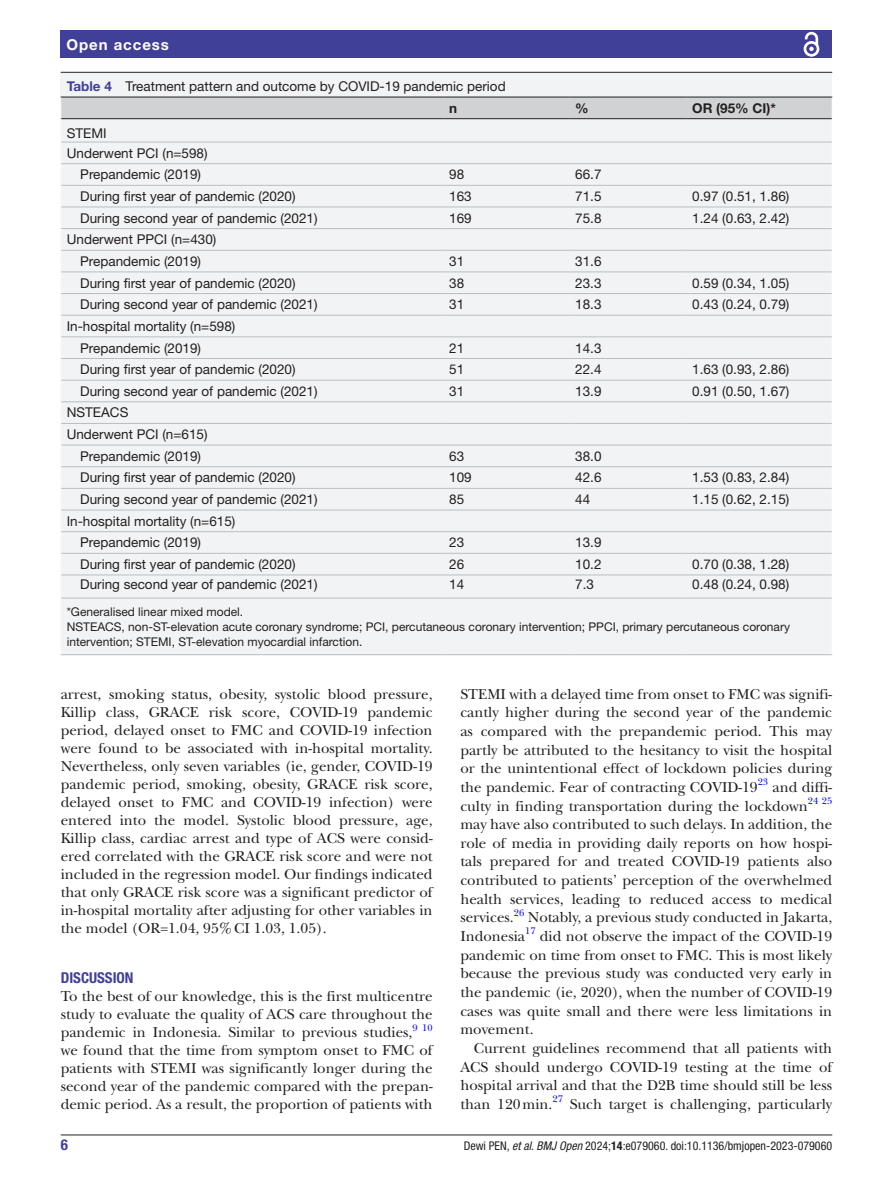
<style>
.page{position:relative;width:893px;height:1191px;background:#fff}
.page>*{position:absolute;margin:0;border:0;box-sizing:border-box;transform-origin:0 0}
.t1{font:15px/18.6px "New Baskerville";color:#231f20;text-align:justify}
.t2{font:700 condensed 15px "Helvetica Neue LT Std";color:#414099}
.t3{font:700 15px "Helvetica Neue LT Std";letter-spacing:.065em;color:#fff}
.t4{font:13.5px/21.6px "Helvetica Neue LT Std";color:#231f20}
.t5{font:700 13.5px "Helvetica Neue LT Std";color:#231f20}
.t6{font:12px/15px "Helvetica Neue LT Std";color:#231f20}
.t7{font:condensed 12px "Helvetica Neue LT Std";color:#231f20}
.t8{font:9.9px "New Baskerville";color:#00f}
.s1{font-weight:700;color:#414099}
.s2{font-weight:700}
.s3{font-style:italic}
</style>
<div class="page">
<hr style="left:61px;top:1134px;width:771px;height:1px;background:#231f20">
<div style="left:61px;top:31px;width:771px;height:27px;background:#414099"></div>
<svg style="left:803px;top:31px;width:17px;height:26px"></svg>
<div style="left:61px;top:73px;width:771px;height:582px;background:#f2f3f4"></div>
<hr style="left:61px;top:72px;width:771px;height:1px;background:#231f20">
<hr style="left:443px;top:598px;width:126px;height:1px;background:#bcbdc0">
<hr style="left:569px;top:598px;width:117px;height:1px;background:#bcbdc0">
<hr style="left:686px;top:598px;width:146px;height:1px;background:#bcbdc0">
<hr style="left:61px;top:598px;width:382px;height:1px;background:#bcbdc0">
<hr style="left:61px;top:654px;width:382px;height:1px;background:#bcbdc0">
<hr style="left:443px;top:654px;width:126px;height:1px;background:#bcbdc0">
<hr style="left:569px;top:654px;width:117px;height:1px;background:#bcbdc0">
<hr style="left:686px;top:654px;width:146px;height:1px;background:#bcbdc0">
<svg style="left:60px;top:97px;width:773px;height:501px"></svg>
<p class="t3" style="left:66px;top:35px;width:104px">Open access</p>
<p class="t4" style="left:449px;top:75px;width:58px;line-height:22px;text-indent:-382px"><span class="s1">Table 4</span> Treatment pattern and outcome by COVID-19 pandemic period <span class="s2">n</span></p>
<p class="t5" style="left:575px;top:99px;width:15px">%</p>
<p class="t5" style="left:692px;top:99px;width:85px">OR (95% CI)*</p>
<p class="t4" style="left:67px;top:122px;width:142px;line-height:20.1px">STEMI<br>Underwent PCI (n=598)</p>
<p class="t4" style="left:80px;top:163px;width:122px">Prepandemic (2019)</p>
<p class="t4" style="left:449px;top:163px;width:17px">98</p>
<p class="t4" style="left:575px;top:163px;width:28px">66.7</p>
<p class="t4" style="left:80px;top:185px;width:217px">During first year of pandemic (2020)</p>
<p class="t4" style="left:449px;top:185px;width:24px">163</p>
<p class="t4" style="left:575px;top:185px;width:28px">71.5</p>
<p class="t4" style="left:692px;top:185px;width:99px">0.97 (0.51, 1.86)</p>
<p class="t4" style="left:80px;top:207px;width:239px">During second year of pandemic (2021)</p>
<p class="t4" style="left:449px;top:207px;width:24px">169</p>
<p class="t4" style="left:575px;top:207px;width:28px">75.8</p>
<p class="t4" style="left:692px;top:207px;width:99px">1.24 (0.63, 2.42)</p>
<p class="t4" style="left:67px;top:228px;width:151px;text-align:center">Underwent PPCI (n=430)<br>Prepandemic (2019)</p>
<p class="t4" style="left:449px;top:250px;width:17px">31</p>
<p class="t4" style="left:575px;top:250px;width:28px">31.6</p>
<p class="t4" style="left:80px;top:272px;width:217px">During first year of pandemic (2020)</p>
<p class="t4" style="left:449px;top:272px;width:17px">38</p>
<p class="t4" style="left:575px;top:272px;width:28px">23.3</p>
<p class="t4" style="left:692px;top:272px;width:99px">0.59 (0.34, 1.05)</p>
<p class="t4" style="left:80px;top:293px;width:239px">During second year of pandemic (2021)</p>
<p class="t4" style="left:449px;top:293px;width:17px">31</p>
<p class="t4" style="left:575px;top:293px;width:28px">18.3</p>
<p class="t4" style="left:692px;top:293px;width:99px">0.43 (0.24, 0.79)</p>
<p class="t4" style="left:80px;top:315px;width:157px;text-indent:-14px">In-hospital mortality (n=598)<br>Prepandemic (2019)</p>
<p class="t4" style="left:449px;top:337px;width:17px">21</p>
<p class="t4" style="left:575px;top:337px;width:28px">14.3</p>
<p class="t4" style="left:80px;top:358px;width:217px">During first year of pandemic (2020)</p>
<p class="t4" style="left:449px;top:358px;width:17px">51</p>
<p class="t4" style="left:575px;top:358px;width:28px">22.4</p>
<p class="t4" style="left:692px;top:358px;width:99px">1.63 (0.93, 2.86)</p>
<p class="t4" style="left:80px;top:380px;width:239px">During second year of pandemic (2021)</p>
<p class="t4" style="left:449px;top:380px;width:17px">31</p>
<p class="t4" style="left:575px;top:380px;width:28px">13.9</p>
<p class="t4" style="left:692px;top:380px;width:99px">0.91 (0.50, 1.67)</p>
<p class="t4" style="left:67px;top:402px;width:63px">NSTEACS</p>
<p class="t4" style="left:67px;top:423px;width:142px">Underwent PCI (n=615)</p>
<p class="t4" style="left:80px;top:445px;width:122px">Prepandemic (2019)</p>
<p class="t4" style="left:449px;top:445px;width:17px">63</p>
<p class="t4" style="left:575px;top:445px;width:28px">38.0</p>
<p class="t4" style="left:80px;top:466px;width:217px">During first year of pandemic (2020)</p>
<p class="t4" style="left:449px;top:466px;width:24px">109</p>
<p class="t4" style="left:575px;top:466px;width:28px">42.6</p>
<p class="t4" style="left:692px;top:466px;width:99px">1.53 (0.83, 2.84)</p>
<p class="t4" style="left:80px;top:488px;width:239px">During second year of pandemic (2021)</p>
<p class="t4" style="left:449px;top:488px;width:17px">85</p>
<p class="t4" style="left:575px;top:488px;width:17px">44</p>
<p class="t4" style="left:692px;top:488px;width:99px">1.15 (0.62, 2.15)</p>
<p class="t4" style="left:80px;top:510px;width:157px;text-indent:-14px">In-hospital mortality (n=615)<br>Prepandemic (2019)</p>
<p class="t4" style="left:449px;top:531px;width:17px">23</p>
<p class="t4" style="left:575px;top:531px;width:28px">13.9</p>
<p class="t4" style="left:80px;top:553px;width:217px">During first year of pandemic (2020)</p>
<p class="t4" style="left:449px;top:553px;width:17px">26</p>
<p class="t4" style="left:575px;top:553px;width:28px">10.2</p>
<p class="t4" style="left:692px;top:553px;width:99px">0.70 (0.38, 1.28)</p>
<p class="t4" style="left:80px;top:573px;width:239px">During second year of pandemic (2021)</p>
<p class="t4" style="left:449px;top:573px;width:17px">14</p>
<p class="t4" style="left:575px;top:573px;width:20px">7.3</p>
<p class="t4" style="left:692px;top:573px;width:99px">0.48 (0.24, 0.98)</p>
<p class="t6" style="left:67px;top:604px;width:725px">*Generalised linear mixed model.<br>NSTEACS, non-ST-elevation acute coronary syndrome; PCI, percutaneous coronary intervention; PPCI, primary percutaneous coronary intervention; STEMI, ST-elevation myocardial infarction.</p>
<p class="t1" style="left:61px;top:685px;width:373px;line-height:18px">arrest, smoking status, obesity, systolic blood pressure, Killip class, GRACE risk score, COVID-19 pandemic period, delayed onset to FMC and COVID-19 infection were found to be associated with in-hospital mortality.<br>Nevertheless, only seven variables (ie, gender, COVID-19 pandemic period, smoking, obesity, GRACE risk score, delayed onset to FMC and COVID-19 infection) were entered into the model. Systolic blood pressure, age, Killip class, cardiac arrest and type of ACS were consid&shy;ered correlated with the GRACE risk score and were not included in the regression model. Our findings indicated that only GRACE risk score was a significant predictor of in-hospital mortality after adjusting for other variables in the model (OR=1.04, 95%CI 1.03, 1.05).</p>
<p class="t2" style="left:61px;top:969px;width:74px">DISCUSSION</p>
<p class="t1" style="left:61px;top:987px;width:373px;line-height:18px">To the best of our knowledge, this is the first multicentre study to evaluate the quality of ACS care throughout the pandemic in Indonesia. Similar to previous studies,</p>
<p class="t8" style="left:413px;top:1021px;width:22px">9 10</p>
<p class="t1" style="left:61px;top:1041px;width:373px;line-height:18px">we found that the time from symptom onset to FMC of patients with STEMI was significantly longer during the second year of the pandemic compared with the prepan&shy;demic period. As a result, the proportion of patients with</p>
<p class="t1" style="left:460px;top:684px;width:373px">STEMI with a delayed time from onset to FMC was signifi&shy;cantly higher during the second year of the pandemic as compared with the prepandemic period. This may partly be attributed to the hesitancy to visit the hospital or the unintentional effect of lockdown policies during the pandemic. Fear of contracting COVID-19</p>
<p class="t8" style="left:758px;top:776px;width:12px">23</p>
<p class="t1" style="left:460px;top:778px;width:373px;text-indent:312px">and diffi&shy;culty in finding transportation during the lockdown<sup>24</sup> <sup>25 </sup>may have also contributed to such delays. In addition, the role of media in providing daily reports on how hospi&shy;tals prepared for and treated COVID-19 patients also contributed to patients’ perception of the overwhelmed health services, leading to reduced access to medical services.</p>
<p class="t8" style="left:514px;top:906px;width:12px">26</p>
<p class="t1" style="left:460px;top:908px;width:373px;text-indent:68px">Notably, a previous study conducted in Jakarta, Indonesia<sup>17</sup> did not observe the impact of the COVID-19 pandemic on time from onset to FMC. This is most likely because the previous study was conducted very early in the pandemic (ie, 2020), when the number of COVID-19 cases was quite small and there were less limitations in movement.</p>
<p class="t1" style="left:460px;top:1039px;width:373px;text-indent:14px">Current guidelines recommend that all patients with ACS should undergo COVID-19 testing at the time of hospital arrival and that the D2B time should still be less than 120min.</p>
<p class="t8" style="left:552px;top:1093px;width:12px">27</p>
<p class="t1" style="left:570px;top:1094px;width:264px">Such target is challenging, particularly</p>
<p class="t2" style="left:61px;top:1135px;width:9px">6</p>
<p class="t7" style="left:464px;top:1138px;width:370px">Dewi PEN, <span class="s3">et al</span>. <span class="s3">BMJ Open</span> 2024;<span class="s2">14</span>:e079060. doi:10.1136/bmjopen-2023-079060</p>
</div>
